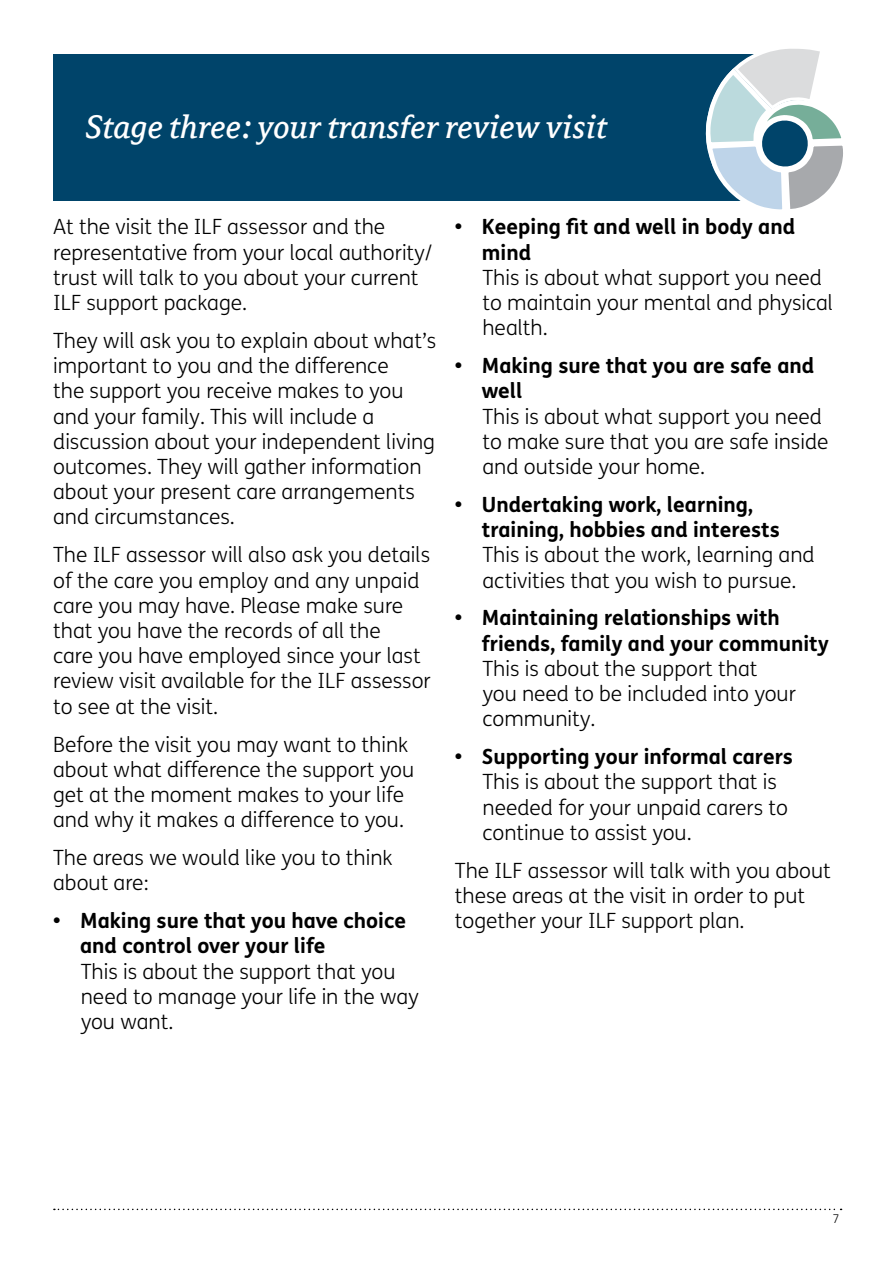
<style>
.page{position:relative;width:893px;height:1263px;background:#fff}
.page>*{position:absolute;margin:0;border:0;box-sizing:border-box;transform-origin:0 0}
.headings{font:italic 36px "Avance";color:#fff}
.body_text{font:300 21px/25.2px "FS Me";color:#000}
.indented_normal_text{font:300 21px/25.2px "FS Me";color:#000}
.t1{font:700 21px/25.2px "FS Me";color:#000}
.t2{font:300 12px "FS Me";color:#000}
</style>
<div class="page">
<svg style="left:54px;top:1208px;width:788px;height:2px"></svg>
<div style="left:53px;top:54px;width:755px;height:146px;background:#00446a"></div>
<svg style="left:697px;top:49px;width:146px;height:161px"></svg>
<p class="headings" style="left:85px;top:108px;width:523px">Stage three: your transfer review visit</p>
<p class="body_text" style="left:53px;top:215px;width:380px">At the visit the ILF assessor and the representative from your local authority/ trust will talk to you about your current ILF support package.</p>
<p class="body_text" style="left:53px;top:329px;width:385px">They will ask you to explain about what’s important to you and the difference<br>the support you receive makes to you and your family. This will include a discussion about your independent living outcomes. They will gather information about your present care arrangements and circumstances.</p>
<p class="body_text" style="left:53px;top:543px;width:379px">The ILF assessor will also ask you details of the care you employ and any unpaid care you may have. Please make sure that you have the records of all the<br>care you have employed since your last review visit available for the ILF assessor to see at the visit.</p>
<p class="body_text" style="left:53px;top:732px;width:362px">Before the visit you may want to think about what difference the support you get at the moment makes to your life and why it makes a difference to you.</p>
<p class="body_text" style="left:53px;top:846px;width:341px">The areas we would like you to think about are:</p>
<p class="t1" style="left:80px;top:908px;width:328px;text-indent:-27px">• Making sure that you have choice and control over your life</p>
<p class="indented_normal_text" style="left:81px;top:959px;width:340px">This is about the support that you need to manage your life in the way you want.</p>
<p class="t1" style="left:482px;top:214px;width:315px;text-indent:-27px">• Keeping fit and well in body and mind</p>
<p class="indented_normal_text" style="left:482px;top:265px;width:352px">This is about what support you need to maintain your mental and physical health.</p>
<p class="t1" style="left:482px;top:353px;width:334px;text-indent:-27px">• Making sure that you are safe and well</p>
<p class="indented_normal_text" style="left:482px;top:404px;width:348px">This is about what support you need to make sure that you are safe inside and outside your home.</p>
<p class="t1" style="left:482px;top:492px;width:299px;text-indent:-27px">• Undertaking work, learning, training, hobbies and interests</p>
<p class="indented_normal_text" style="left:482px;top:543px;width:334px">This is about the work, learning and activities that you wish to pursue.</p>
<p class="t1" style="left:482px;top:605px;width:349px;text-indent:-27px">• Maintaining relationships with friends, family and your community</p>
<p class="indented_normal_text" style="left:482px;top:656px;width:315px">This is about the support that you need to be included into your community.</p>
<p class="t1" style="left:455px;top:744px;width:340px">• Supporting your informal carers</p>
<p class="indented_normal_text" style="left:482px;top:770px;width:307px">This is about the support that is needed for your unpaid carers to continue to assist you.</p>
<p class="body_text" style="left:455px;top:858px;width:377px">The ILF assessor will talk with you about these areas at the visit in order to put together your ILF support plan.</p>
<p class="t2" style="left:833px;top:1212px;width:8px">7</p>
</div>
